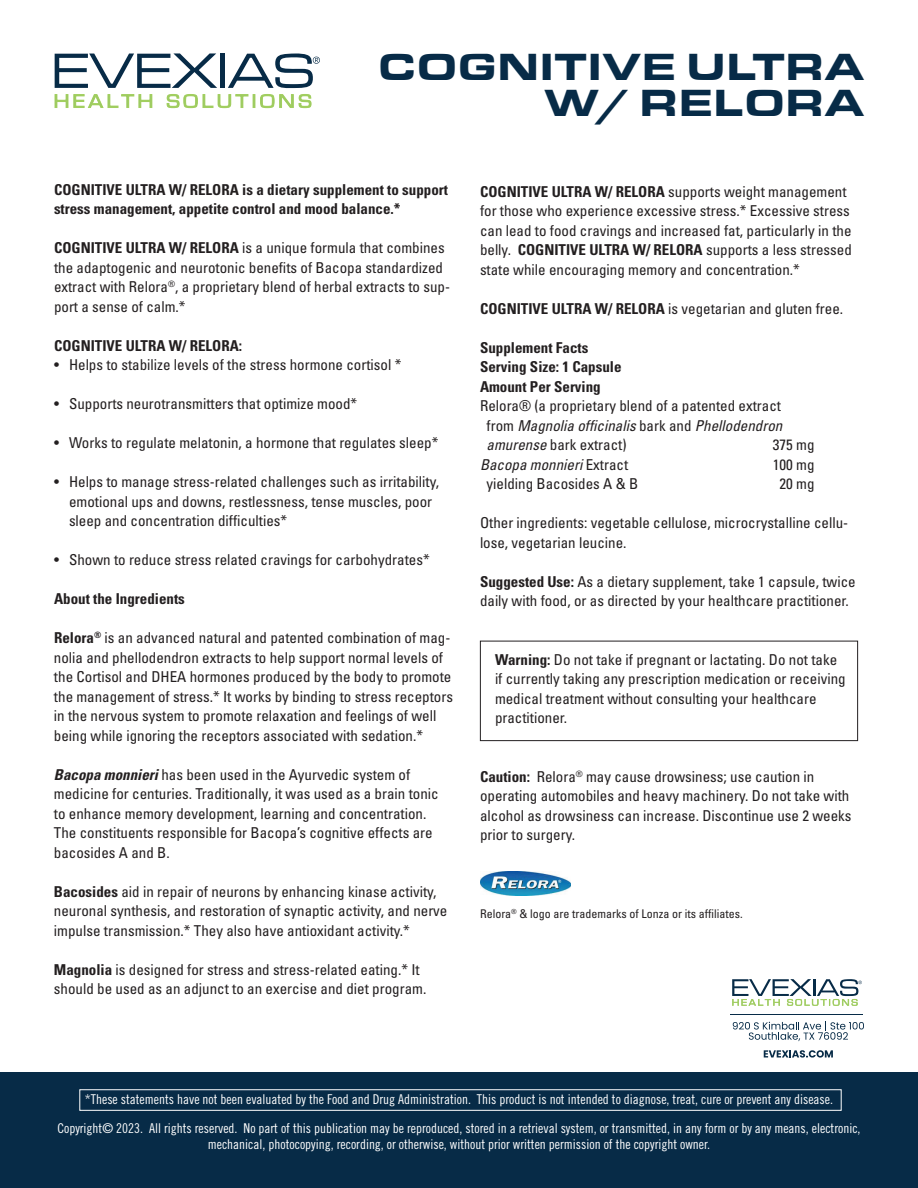
<style>
.page{position:relative;width:918px;height:1188px;background:#fff}
.page>*{position:absolute;margin:0;border:0;box-sizing:border-box;transform-origin:0 0}
.t1{font:39px/36px "Eurostar Black Extended";color:#072b47;text-align:right}
.t2{font:condensed 15px/19.5px "Univers";color:#231f20}
.t3{font:700 condensed 15px/19.5px "Univers";color:#231f20}
.t4{font:italic condensed 15px "Univers";color:#231f20}
.t5{font:13.5px/28.3px "Trade Gothic Cond Eighteen";color:#fff;text-align:center}
.t6{font:condensed 12px "Univers";color:#231f20}
.s1{font-weight:700}
.s2{font-weight:700;font-style:italic}
.s3{font-style:italic}
.s4{font-style:normal}
</style>
<div class="page">
<div style="left:0;top:1072px;width:918px;height:116px;background:#072b47"></div>
<div style="left:79px;top:1089px;width:763px;height:22px;border:1px solid #fff"></div>
<svg style="left:54px;top:53px;width:266px;height:56px"></svg>
<svg style="left:733px;top:1021px;width:131px;height:20px"></svg>
<svg style="left:764px;top:1050px;width:69px;height:8px"></svg>
<svg style="left:732px;top:979px;width:130px;height:27px"></svg>
<hr style="left:730px;top:1014px;width:133px;height:1px;background:#072b47">
<div style="left:480px;top:641px;width:378px;height:100px;border:1px solid #231f20"></div>
<img style="left:481px;top:871px;width:89px;height:25px">
<h1 class="t1" style="left:378px;top:48px;width:488px">COGNITIVE ULTRA<br>W/ RELORA</h1>
<p class="t3" style="left:54px;top:180px;width:396px">COGNITIVE ULTRA W/ RELORA is a dietary supplement to support stress management, appetite control and mood balance.*</p>
<p class="t2" style="left:54px;top:238px;width:398px"><span class="s1">COGNITIVE ULTRA W/ RELORA</span> is a unique formula that combines the adaptogenic and neurotonic benefits of Bacopa standardized extract with Relora<sup>®</sup>, a proprietary blend of herbal extracts to sup&shy;port a sense of calm.*</p>
<p class="t3" style="left:54px;top:336px;width:190px">COGNITIVE ULTRA W/ RELORA:</p>
<p class="t2" style="left:54px;top:355px;width:349px">• Helps to stabilize levels of the stress hormone cortisol *</p>
<p class="t2" style="left:54px;top:394px;width:305px">• Supports neurotransmitters that optimize mood*</p>
<p class="t2" style="left:54px;top:433px;width:386px">• Works to regulate melatonin, a hormone that regulates sleep*</p>
<p class="t2" style="left:69px;top:472px;width:372px;text-indent:-15px">• Helps to manage stress-related challenges such as irritability, emotional ups and downs, restlessness, tense muscles, poor sleep and concentration difficulties*</p>
<p class="t2" style="left:54px;top:550px;width:377px">• Shown to reduce stress related cravings for carbohydrates*</p>
<p class="t3" style="left:54px;top:589px;width:132px">About the Ingredients</p>
<p class="t2" style="left:54px;top:628px;width:401px"><span class="s1">Relora</span><sup>®</sup> is an advanced natural and patented combination of mag&shy;nolia and phellodendron extracts to help support normal levels of the Cortisol and DHEA hormones produced by the body to promote the management of stress.* It works by binding to stress receptors in the nervous system to promote relaxation and feelings of well being while ignoring the receptors associated with sedation.*</p>
<p class="t2" style="left:54px;top:764px;width:386px"><span class="s2">Bacopa monnieri</span> has been used in the Ayurvedic system of medicine for centuries. Traditionally, it was used as a brain tonic to enhance memory development, learning and concentration.<br>The constituents responsible for Bacopa’s cognitive effects are bacosides A and B.</p>
<p class="t2" style="left:54px;top:881px;width:395px"><span class="s1">Bacosides</span> aid in repair of neurons by enhancing kinase activity, neuronal synthesis, and restoration of synaptic activity, and nerve impulse transmission.* They also have antioxidant activity.*</p>
<p class="t2" style="left:54px;top:959px;width:374px"><span class="s1">Magnolia</span> is designed for stress and stress-related eating.* It should be used as an adjunct to an exercise and diet program.</p>
<p class="t2" style="left:480px;top:181px;width:373px"><span class="s1">COGNITIVE ULTRA W/ RELORA</span> supports weight management for those who experience excessive stress.* Excessive stress can lead to food cravings and increased fat, particularly in the belly. <span class="s1">COGNITIVE ULTRA W/ RELORA</span> supports a less stressed state while encouraging memory and concentration.*</p>
<p class="t2" style="left:480px;top:298px;width:365px"><span class="s1">COGNITIVE ULTRA W/ RELORA</span> is vegetarian and gluten free.</p>
<p class="t3" style="left:480px;top:337px;width:143px">Supplement Facts<br>Serving Size: 1 Capsule<br>Amount Per Serving</p>
<p class="t2" style="left:487px;top:396px;width:297px;text-align:justify;text-indent:-7px">Relora® (a proprietary blend of a patented extract from <span class="s3">Magnolia officinalis</span> bark and <span class="s3">Phellodendron amurense</span> bark extract)</p>
<p class="t2" style="left:773px;top:435px;width:43px">375 mg</p>
<p class="t4" style="left:480px;top:455px;width:150px">Bacopa monnieri <span class="s4">Extract</span></p>
<p class="t2" style="left:773px;top:454px;width:43px">100 mg</p>
<p class="t2" style="left:487px;top:474px;width:153px">yielding Bacosides A &amp; B</p>
<p class="t2" style="left:780px;top:474px;width:36px">20 mg</p>
<p class="t2" style="left:480px;top:513px;width:370px">Other ingredients: vegetable cellulose, microcrystalline cellu&shy;lose, vegetarian leucine.</p>
<p class="t2" style="left:480px;top:571px;width:377px"><span class="s1">Suggested Use:</span> As a dietary supplement, take 1 capsule, twice daily with food, or as directed by your healthcare practitioner.</p>
<p class="t2" style="left:495px;top:649px;width:352px"><span class="s1">Warning:</span> Do not take if pregnant or lactating. Do not take if currently taking any prescription medication or receiving medical treatment without consulting your healthcare practitioner.</p>
<p class="t2" style="left:480px;top:766px;width:373px"><span class="s1">Caution:</span> Relora<sup>®</sup> may cause drowsiness; use caution in operating automobiles and heavy machinery. Do not take with alcohol as drowsiness can increase. Discontinue use 2 weeks prior to surgery.</p>
<p class="t6" style="left:480px;top:906px;width:264px">Relora<sup>®</sup> &amp; logo are trademarks of Lonza or its affiliates.</p>
<p class="t5" style="left:57px;top:1085px;width:805px">*These statements have not been evaluated by the Food and Drug Administration. This product is not intended to diagnose, treat, cure or prevent any disease.<br>Copyright© 2023. All rights reserved. No part of this publication may be reproduced, stored in a retrieval system, or transmitted, in any form or by any means, electronic,</p>
<p class="t5" style="left:208px;top:1130px;width:504px">mechanical, photocopying, recording, or otherwise, without prior written permission of the copyright owner.</p>
</div>
